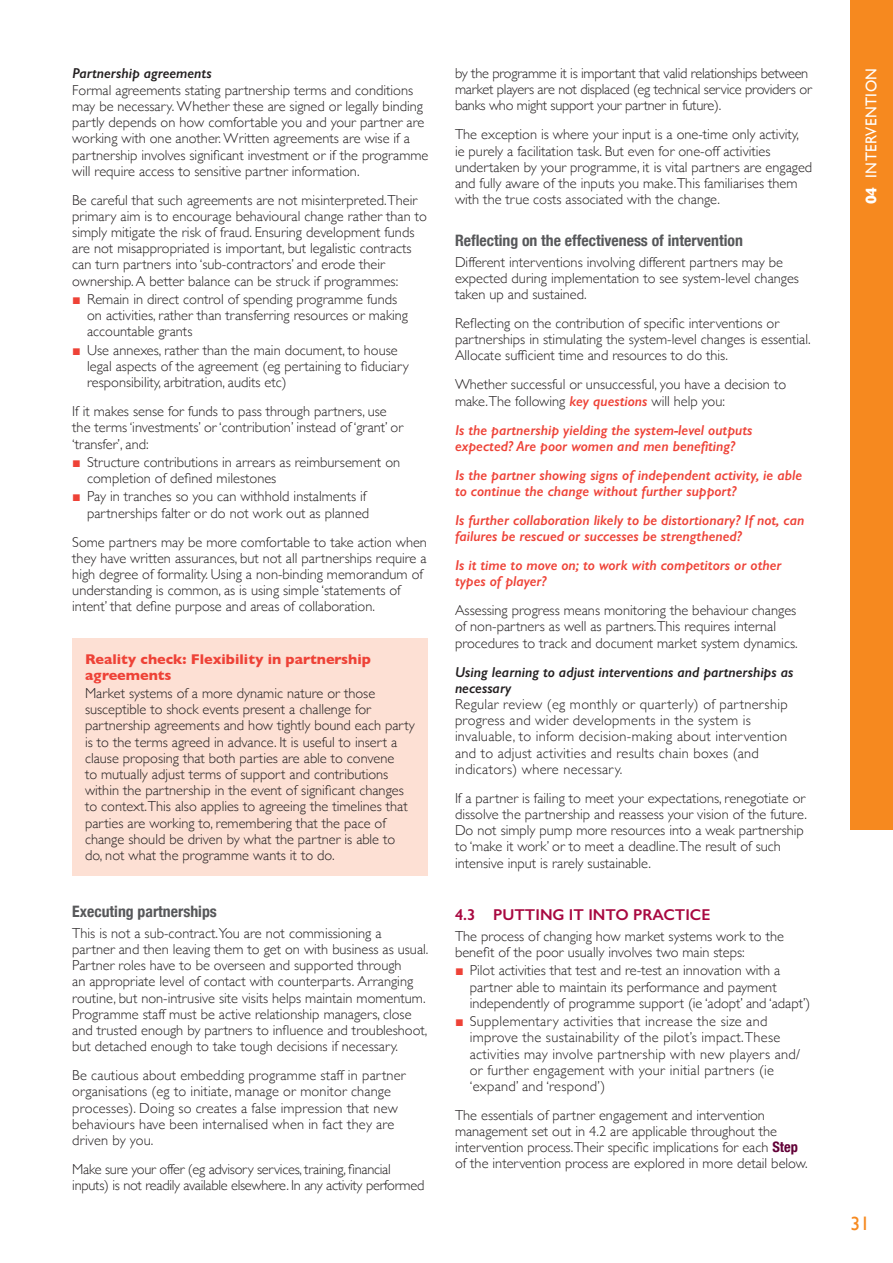
<style>
.page{position:relative;width:893px;height:1263px;background:#fff}
.page>*{position:absolute;margin:0;border:0;box-sizing:border-box;transform-origin:0 0}
.t1{font:19.5px "Gill Sans";color:#f6891f}
.t2{font:700 condensed 15.75px "Helvetica Neue";color:#57585a}
.t3{font:600 15.75px "Gill Sans";color:#a80840}
.t4{font:15.75px "Gill Sans";letter-spacing:.03em;color:#fff;scale:.95 1}
.Body_no_space_abo{font:300 14.4px/16.2px "Gill Sans";color:#231f20}
.Body{font:300 14.4px/16.2px "Gill Sans";color:#231f20}
.Body_no_space_abo-2{font:300 14.4px/16.2px "Gill Sans";letter-spacing:.02em;color:#231f20}
.Body-2{font:italic 600 14.4px/16.2px "Gill Sans";color:#ee4237}
.Body-3{font:300 14.4px/16.2px "Gill Sans";letter-spacing:-.02em;color:#231f20}
.Body-4{font:italic 600 14.4px/16.2px "Gill Sans";color:#231f20}
.t5{font:700 14.4px/15.8px "Gill Sans";color:#ee4237}
.s1{font-family:"Arial";font-weight:700;color:#ee4237}
.s2{font-weight:600;font-style:italic;color:#ee4237}
.s3{font-family:"Helvetica Neue";font-weight:700;font-stretch:condensed;color:#620037}
.s4{font-weight:700}
</style>
<div class="page">
<div style="left:850px;top:0;width:43px;height:829px;background:#f6891f"></div>
<div style="left:72px;top:638px;width:356px;height:238px;background:#fde0d4"></div>
<p class="Body-4" style="left:72px;top:65px;width:141px">Partnership agreements</p>
<p class="Body_no_space_abo" style="left:72px;top:81px;width:358px">Formal agreements stating partnership terms and conditions may be necessary. Whether these are signed or legally binding partly depends on how comfortable you and your partner are working with one another. Written agreements are wise if a partnership involves significant investment or if the programme will require access to sensitive partner information.</p>
<p class="Body" style="left:72px;top:191px;width:356px">Be careful that such agreements are not misinterpreted.Their primary aim is to encourage behavioural change rather than to simply mitigate the risk of fraud. Ensuring development funds are not misappropriated is important, but legalistic contracts can turn partners into ‘sub-contractors’ and erode their ownership. A better balance can be struck if programmes:</p>
<p class="Body_no_space_abo" style="left:87px;top:290px;width:322px;text-indent:-15px"><span class="s1">■</span> Remain in direct control of spending programme funds on activities, rather than transferring resources or making accountable grants</p>
<p class="Body_no_space_abo" style="left:87px;top:341px;width:323px;text-indent:-15px"><span class="s1">■</span> Use annexes, rather than the main document, to house legal aspects of the agreement (eg pertaining to fiduciary responsibility, arbitration, audits etc)</p>
<p class="Body" style="left:72px;top:403px;width:332px">If it makes sense for funds to pass through partners, use the terms ‘investments’ or ‘contribution’ instead of ‘grant’ or ‘transfer’, and:</p>
<p class="Body_no_space_abo" style="left:87px;top:453px;width:315px;text-indent:-15px"><span class="s1">■</span> Structure contributions in arrears as reimbursement on completion of defined milestones</p>
<p class="Body_no_space_abo" style="left:72px;top:488px;width:298px;text-align:right"><span class="s1">■</span> Pay in tranches so you can withhold instalments if partnerships falter or do not work out as planned</p>
<p class="Body" style="left:72px;top:533px;width:356px">Some partners may be more comfortable to take action when they have written assurances, but not all partnerships require a high degree of formality. Using a non-binding memorandum of understanding is common, as is using simple ‘statements of intent’ that define purpose and areas of collaboration.</p>
<p class="t5" style="left:85px;top:651px;width:287px">Reality check: Flexibility in partnership agreements</p>
<p class="Body_no_space_abo" style="left:85px;top:684px;width:331px">Market systems of a more dynamic nature or those susceptible to shock events present a challenge for partnership agreements and how tightly bound each party is to the terms agreed in advance. It is useful to insert a clause proposing that both parties are able to convene<br>to mutually adjust terms of support and contributions within the partnership in the event of significant changes to context.This also applies to agreeing the timelines that parties are working to, remembering that the pace of change should be driven by what the partner is able to do, not what the programme wants it to do.</p>
<h4 class="t2" style="left:72px;top:902px;width:146px">Executing partnerships</h4>
<p class="Body_no_space_abo" style="left:72px;top:924px;width:358px">This is not a sub-contract.You are not commissioning a<br>partner and then leaving them to get on with business as usual.<br>Partner roles have to be overseen and supported through<br>an appropriate level of contact with counterparts. Arranging routine, but non-intrusive site visits helps maintain momentum.<br>Programme staff must be active relationship managers, close and trusted enough by partners to influence and troubleshoot, but detached enough to take tough decisions if necessary.</p>
<p class="Body" style="left:72px;top:1067px;width:335px">Be cautious about embedding programme staff in partner organisations (eg to initiate, manage or monitor change processes). Doing so creates a false impression that new behaviours have been internalised when in fact they are driven by you.</p>
<p class="Body-3" style="left:72px;top:1160px;width:354px">Make sure your offer (eg advisory services, training, financial inputs) is not readily available elsewhere. In any activity performed</p>
<p class="Body-3" style="left:455px;top:64px;width:358px">by the programme it is important that valid relationships between market players are not displaced (eg technical service providers or banks who might support your partner in future).</p>
<p class="Body" style="left:455px;top:126px;width:359px">The exception is where your input is a one-time only activity, ie purely a facilitation task. But even for one-off activities undertaken by your programme, it is vital partners are engaged and fully aware of the inputs you make.This familiarises them with the true costs associated with the change.</p>
<h4 class="t2" style="left:455px;top:231px;width:289px">Reflecting on the effectiveness of intervention</h4>
<p class="Body_no_space_abo" style="left:455px;top:253px;width:346px">Different interventions involving different partners may be expected during implementation to see system-level changes taken up and sustained.</p>
<p class="Body" style="left:455px;top:314px;width:357px">Reflecting on the contribution of specific interventions or partnerships in stimulating the system-level changes is essential.<br>Allocate sufficient time and resources to do this.</p>
<p class="Body" style="left:455px;top:376px;width:333px">Whether successful or unsuccessful, you have a decision to make.The following <span class="s2">key questions</span> will help you:</p>
<p class="Body-2" style="left:455px;top:421px;width:299px">Is the partnership yielding the system-level outputs expected? Are poor women and men benefiting?</p>
<p class="Body-2" style="left:455px;top:467px;width:349px">Is the partner showing signs of independent activity, ie able to continue the change without further support?</p>
<p class="Body-2" style="left:455px;top:512px;width:351px">Is further collaboration likely to be distortionary? If not, can failures be rescued or successes be strengthened?</p>
<p class="Body-2" style="left:455px;top:557px;width:328px">Is it time to move on; to work with competitors or other types of player?</p>
<p class="Body" style="left:455px;top:602px;width:344px">Assessing progress means monitoring the behaviour changes of non-partners as well as partners.This requires internal procedures to track and document market system dynamics.</p>
<p class="Body-4" style="left:455px;top:663px;width:340px">Using learning to adjust interventions and partnerships as necessary</p>
<p class="Body_no_space_abo-2" style="left:455px;top:695px;width:334px">Regular review (eg monthly or quarterly) of partnership progress and wider developments in the system is invaluable, to inform decision-making about intervention and to adjust activities and results chain boxes (and indicators) where necessary.</p>
<p class="Body" style="left:455px;top:789px;width:353px">If a partner is failing to meet your expectations, renegotiate or dissolve the partnership and reassess your vision of the future.<br>Do not simply pump more resources into a weak partnership to ‘make it work’ or to meet a deadline.The result of such intensive input is rarely sustainable.</p>
<h2 class="t3" style="left:455px;top:905px;width:257px">4.3 PUTTING IT INTO PRACTICE</h2>
<p class="Body_no_space_abo" style="left:455px;top:927px;width:330px">The process of changing how market systems work to the benefit of the poor usually involves two main steps:</p>
<p class="Body_no_space_abo" style="left:470px;top:962px;width:342px;text-indent:-15px"><span class="s1">■</span> Pilot activities that test and re-test an innovation with a partner able to maintain its performance and payment independently of programme support (ie ‘adopt’ and ‘adapt’)</p>
<p class="Body_no_space_abo-2" style="left:470px;top:1012px;width:332px;text-indent:-15px"><span class="s1">■</span> Supplementary activities that increase the size and improve the sustainability of the pilot’s impact. These activities may involve partnership with new players and/ or further engagement with your initial partners (ie ‘expand’ and ‘respond’)</p>
<p class="Body" style="left:455px;top:1106px;width:354px">The essentials of partner engagement and intervention management set out in 4.2 are applicable throughout the intervention process.Their specific implications for each <span class="s3">Step </span>of the intervention process are explored in more detail below.</p>
<p class="t4" style="left:862px;top:168px;width:107px;rotate:-90deg"><span class="s4">01</span> STRA EGY</p>
<p class="t4" style="left:862px;top:204px;width:145px;rotate:-90deg"><span class="s4">04</span> INTERVENTION</p>
<h1 class="t1" style="left:850px;top:1211px;width:21px">31</h1>
</div>
